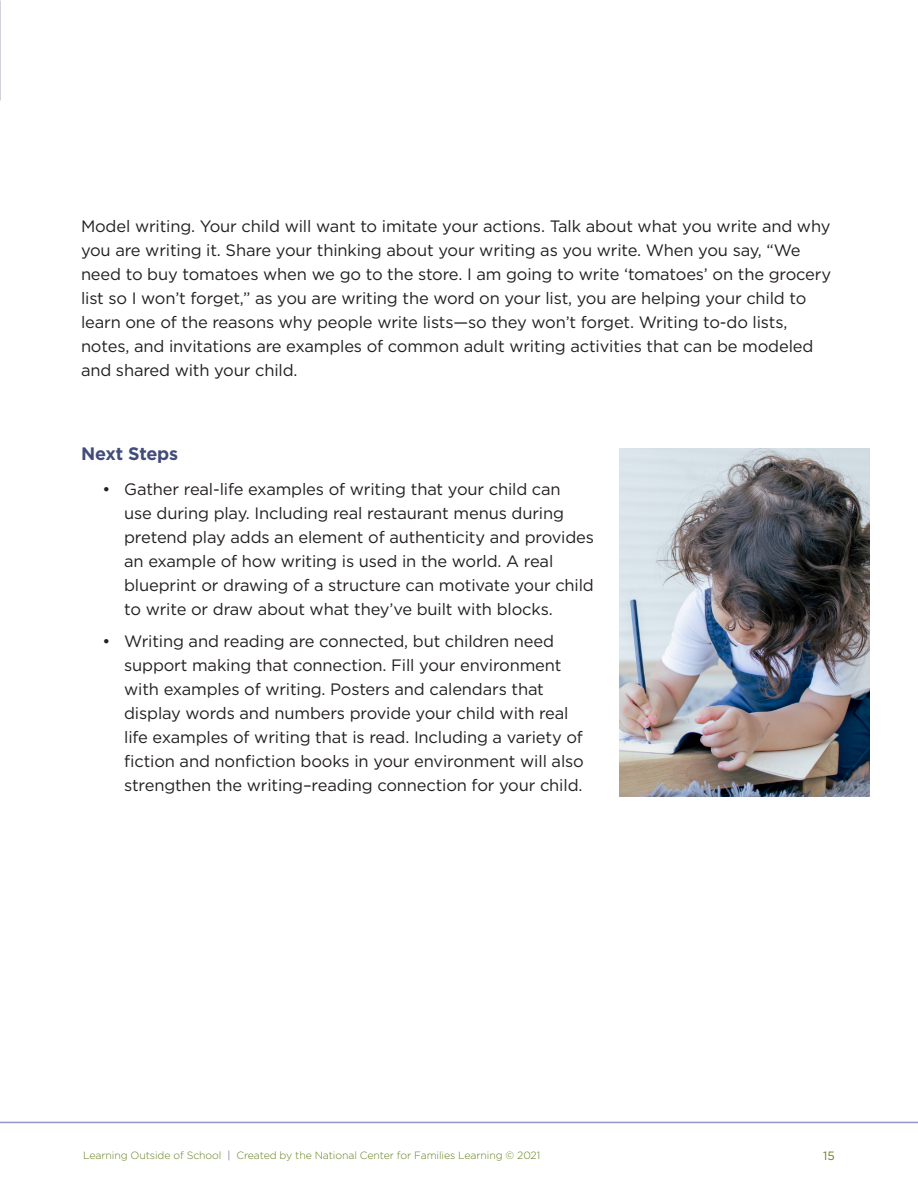
<style>
.page{position:relative;width:918px;height:1188px;background:#fff}
.page>*{position:absolute;margin:0;border:0;box-sizing:border-box;transform-origin:0 0}
.Subhead{font:700 18px "Gotham";letter-spacing:-.01em;color:#424c7a}
.Body{font:16.5px/24px "Gotham";letter-spacing:-.01em;color:#231f20}
.t1{font:12px "Gotham";color:#64811c}
.t2{font:300 10.5px "Gotham";letter-spacing:-.01em;color:#64811c}
.s1{color:#424c7a}
</style>
<div class="page">
<hr style="left:0;top:1122px;width:918px;height:1px;background:#9196c9">
<img style="left:620px;top:449px;width:249px;height:347px">
<hr style="left:0;top:0;width:1px;height:101px;background:#d0d2de">
<p class="Body" style="left:81px;top:214px;width:752px">Model writing. Your child will want to imitate your actions. Talk about what you write and why you are writing it. Share your thinking about your writing as you write. When you say, “We need to buy tomatoes when we go to the store. I am going to write ‘tomatoes’ on the grocery list so I won’t forget,” as you are writing the word on your list, you are helping your child to learn one of the reasons why people write lists—so they won’t forget. Writing to-do lists, notes, and invitations are examples of common adult writing activities that can be modeled and shared with your child.</p>
<p class="Subhead" style="left:81px;top:442px;width:99px">Next Steps</p>
<p class="Body" style="left:124px;top:477px;width:471px;text-indent:-22px">• Gather real-life examples of writing that your child can<br>use during play. Including real restaurant menus during pretend play adds an element of authenticity and provides an example of how writing is used in the world. A real blueprint or drawing of a structure can motivate your child to write or draw about what they’ve built with blocks.</p>
<p class="Body" style="left:124px;top:629px;width:461px;text-indent:-22px">• Writing and reading are connected, but children need support making that connection. Fill your environment with examples of writing. Posters and calendars that display words and numbers provide your child with real life examples of writing that is read. Including a variety of fiction and nonfiction books in your environment will also strengthen the writing–reading connection for your child.</p>
<p class="t2" style="left:83px;top:1148px;width:458px">Learning Outside of School <span class="s1">|</span> Created by the National Center for Families Learning © 2021</p>
<p class="t1" style="left:823px;top:1148px;width:13px">15</p>
</div>
